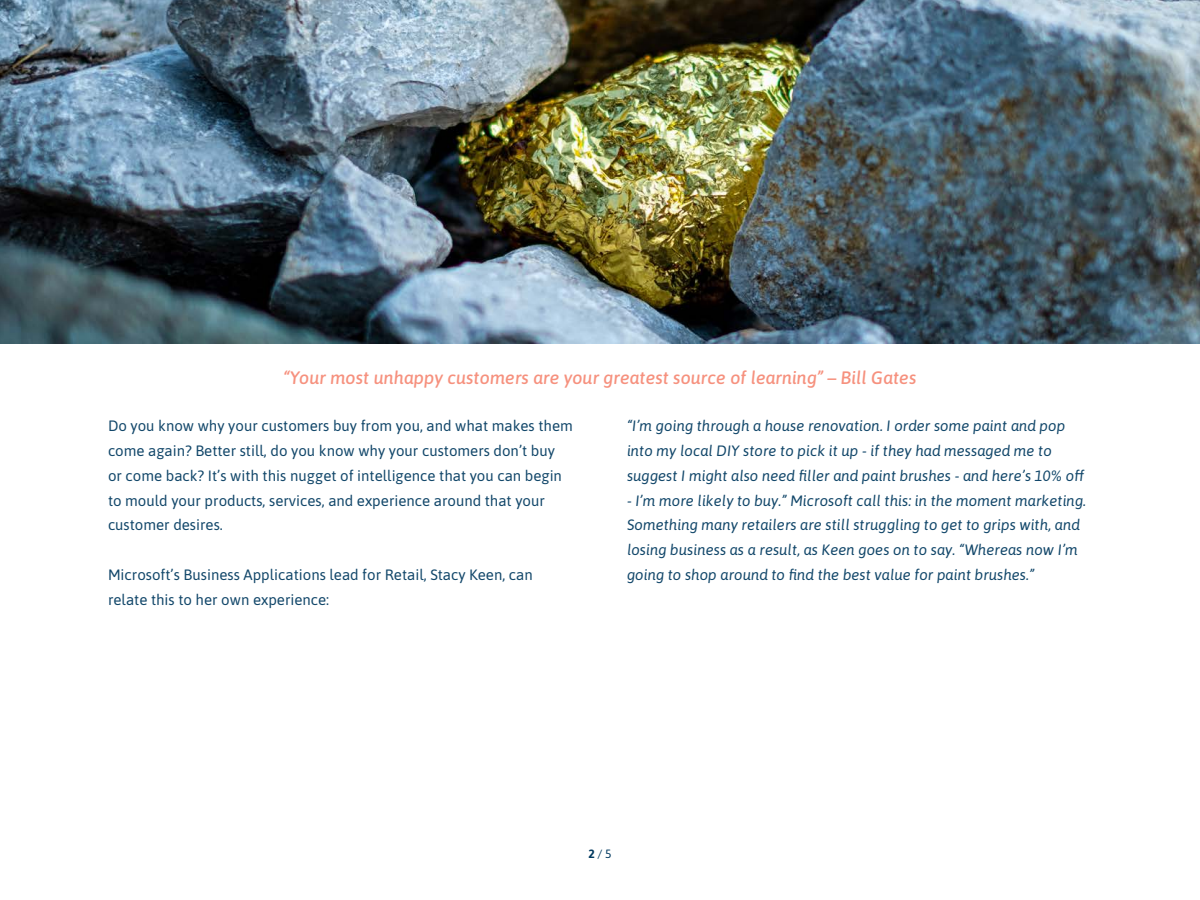
<style>
.page{position:relative;width:1200px;height:900px;background:#fff}
.page>*{position:absolute;margin:0;border:0;box-sizing:border-box;transform-origin:0 0}
.t1{font:italic 500 18px "Asap";color:#f6917e}
.t2{font:italic 15px/24.8px "Asap";color:#12476a}
.t3{font:15px/24.8px "Asap";color:#12476a}
.t4{font:12px "Asap";color:#00395f}
.s1{font-weight:700}
</style>
<div class="page">
<img style="left:0;top:0;width:1200px;height:343px">
<p class="t1" style="left:284px;top:366px;width:634px">“Your most unhappy customers are your greatest source of learning” – Bill Gates</p>
<p class="t3" style="left:108px;top:413px;width:466px">Do you know why your customers buy from you, and what makes them come again? Better still, do you know why your customers don’t buy<br>or come back? It’s with this nugget of intelligence that you can begin to mould your products, services, and experience around that your customer desires.</p>
<p class="t3" style="left:108px;top:561px;width:426px">Microsoft’s Business Applications lead for Retail, Stacy Keen, can relate this to her own experience:</p>
<p class="t2" style="left:627px;top:413px;width:459px">“I’m going through a house renovation. I order some paint and pop into my local DIY store to pick it up - if they had messaged me to suggest I might also need filler and paint brushes - and here’s 10% off</p>
<p class="t2" style="left:627px;top:487px;width:461px">- I’m more likely to buy.” Microsoft call this: in the moment marketing.<br>Something many retailers are still struggling to get to grips with, and losing business as a result, as Keen goes on to say. “Whereas now I’m going to shop around to find the best value for paint brushes.”</p>
<p class="t4" style="left:588px;top:846px;width:25px"><span class="s1">2</span> / 5</p>
</div>
